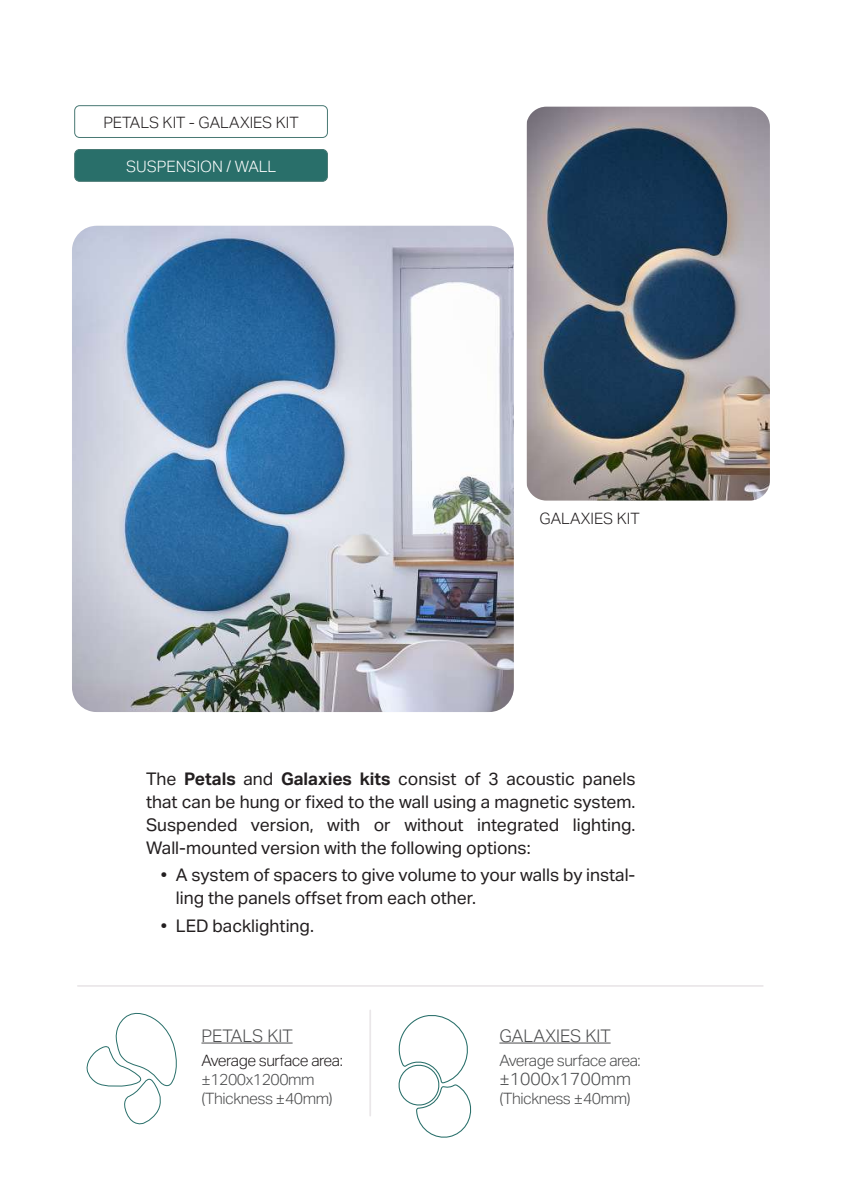
<style>
.page{position:relative;width:844px;height:1191px;background:#fff}
.page>*{position:absolute;margin:0;border:0;box-sizing:border-box;transform-origin:0 0}
.t1{font:17.5px/22.8px "Aktiv Grotesk";color:#231f20;text-align:justify}
.t2{font:300 17.5px "Aktiv Grotesk";color:#4b4c4d}
.t3{font:300 15.75px/19.2px "Aktiv Grotesk";letter-spacing:-.03em;color:#4b4c4d}
.t4{font:300 15.75px "Aktiv Grotesk";color:#231f20}
.t5{font:300 15.75px "Aktiv Grotesk";letter-spacing:-.03em;color:#231f20}
.t6{font:300 15.75px "Aktiv Grotesk";color:#fff}
.s1{font-weight:700}
</style>
<div class="page">
<img style="left:72px;top:226px;width:441px;height:486px">
<img style="left:526px;top:107px;width:243px;height:393px">
<svg style="left:86px;top:1012px;width:91px;height:113px"></svg>
<hr style="left:78px;top:985px;width:684px;height:1px;background:#eae7e9">
<hr style="left:369px;top:1010px;width:2px;height:105px;background:#eae7e9">
<svg style="left:398px;top:1015px;width:74px;height:123px"></svg>
<div style="left:75px;top:149px;width:252px;height:32px;background:#296f6a;border-radius:5px"></div>
<div style="left:74px;top:149px;width:253px;height:32px;border:1px solid #487873;border-radius:5px"></div>
<div style="left:74px;top:105px;width:253px;height:33px;border:1px solid #487873;border-radius:5px"></div>
<hr style="left:201px;top:1042px;width:91px;height:1px;background:#4b4c4d">
<hr style="left:499px;top:1042px;width:111px;height:1px;background:#4b4c4d">
<p class="t4" style="left:103px;top:113px;width:197px">PETALS KIT - GALAXIES KIT</p>
<p class="t6" style="left:126px;top:157px;width:152px">SUSPENSION / WALL</p>
<p class="t4" style="left:539px;top:509px;width:102px">GALAXIES KIT</p>
<p class="t1" style="left:146px;top:767px;width:491px">The <span class="s1">Petals</span> and <span class="s1">Galaxies kits</span> consist of 3 acoustic panels that can be hung or fixed to the wall using a magnetic system.<br>Suspended version, with or without integrated lighting.<br>Wall-mounted version with the following options:</p>
<p class="t1" style="left:176px;top:863px;width:461px;text-indent:-15px">• A system of spacers to give volume to your walls by instal&shy;ling the panels offset from each other.</p>
<p class="t1" style="left:161px;top:914px;width:154px">• LED backlighting.</p>
<p class="t2" style="left:201px;top:1025px;width:93px">PETALS KIT</p>
<p class="t5" style="left:201px;top:1051px;width:143px">Average surface area:</p>
<p class="t3" style="left:201px;top:1070px;width:132px">±1200x1200mm (Thickness ±40mm)</p>
<p class="t2" style="left:499px;top:1025px;width:113px">GALAXIES KIT</p>
<p class="t3" style="left:499px;top:1050px;width:143px">Average surface area:</p>
<p class="t2" style="left:499px;top:1069px;width:133px">±1000x1700mm</p>
<p class="t3" style="left:499px;top:1089px;width:132px">(Thickness ±40mm)</p>
</div>
